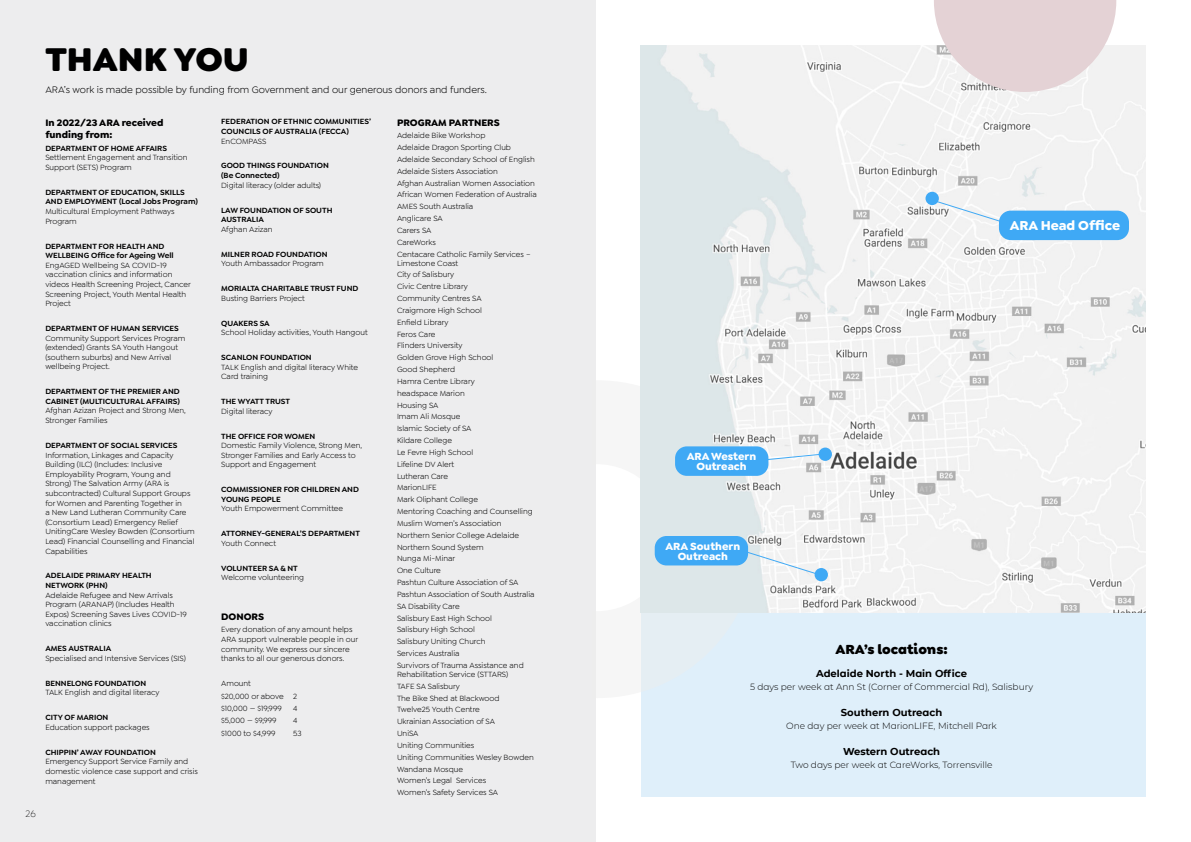
<style>
.page{position:relative;width:1191px;height:842px;background:#fff}
.page>*{position:absolute;margin:0;border:0;box-sizing:border-box;transform-origin:0 0}
.t1{font:900 35px "Goldplay";color:#000}
.t2{font:900 14px "Goldplay Alt";color:#000}
.t3{font:700 13.8px "Goldplay";letter-spacing:-.005em;color:#fff}
.t4{font:700 11px/9.4px "Goldplay";color:#fff;text-align:center}
.t5{font:10px "Goldplay";color:#000}
.t6{font:700 10px "CMG Sans";color:#000}
.t7{font:700 10px/12px "Goldplay";color:#000}
.t8{font:300 10px "Goldplay Alt";color:#000}
.t9{font:300 9px "CMG Sans";color:#000}
.t10{font:8px/11.8px "Goldplay";color:#000}
.t11{font:600 8px/9.6px "Goldplay";color:#000}
</style>
<div class="page">
<div style="left:0;top:0;width:595px;height:842px;background:#ededee"></div>
<div style="left:641px;top:612px;width:504px;height:185px;background:#dfeffa"></div>
<svg style="left:595px;top:380px;width:161px;height:318px"></svg>
<img style="left:641px;top:46px;width:504px;height:566px">
<div style="left:814px;top:568px;width:14px;height:13px;background:#3fa9f5;border-radius:50%"></div>
<div style="left:818px;top:448px;width:14px;height:13px;background:#3fa9f5;border-radius:50%"></div>
<div style="left:925px;top:192px;width:14px;height:13px;background:#3fa9f5;border-radius:50%"></div>
<div style="left:999px;top:211px;width:130px;height:29px;background:#3fa9f5;border-radius:12px"></div>
<svg style="left:933px;top:200px;width:71px;height:23px"></svg>
<svg style="left:768px;top:454px;width:53px;height:7px"></svg>
<div style="left:675px;top:446px;width:93px;height:30px;background:#3fa9f5;border-radius:12px"></div>
<div style="left:654px;top:536px;width:94px;height:29px;background:#3fa9f5;border-radius:12px"></div>
<svg style="left:745px;top:551px;width:72px;height:23px"></svg>
<svg style="left:934px;top:0;width:182px;height:92px"></svg>
<p class="t8" style="left:26px;top:808px;width:12px">26</p>
<h1 class="t1" style="left:45px;top:36px;width:205px">THANK YOU</h1>
<p class="t5" style="left:45px;top:84px;width:443px">ARA’s work is made possible by funding from Government and our generous donors and funders.</p>
<p class="t7" style="left:45px;top:117px;width:120px">In 2022/23 ARA received funding from:</p>
<p class="t11" style="left:45px;top:143px;width:123px">DEPARTMENT OF HOME AFFAIRS</p>
<p class="t10" style="left:45px;top:153px;width:144px;line-height:9.6px">Settlement Engagement and Transition<br>Support (SETS) Program</p>
<p class="t11" style="left:45px;top:187px;width:154px">DEPARTMENT OF EDUCATION, SKILLS<br>AND EMPLOYMENT (Local Jobs Program)</p>
<p class="t10" style="left:45px;top:207px;width:131px;line-height:9.6px">Multicultural Employment Pathways<br>Program</p>
<p class="t11" style="left:45px;top:241px;width:130px">DEPARTMENT FOR HEALTH AND<br>WELLBEING Office for Ageing Well</p>
<p class="t10" style="left:45px;top:260px;width:147px;line-height:9.6px">EngAGED Wellbeing SA COVID-19 vaccination clinics and information videos Health Screening Project, Cancer<br>Screening Project, Youth Mental Health<br>Project</p>
<p class="t11" style="left:45px;top:323px;width:135px">DEPARTMENT OF HUMAN SERVICES</p>
<p class="t10" style="left:45px;top:333px;width:142px;line-height:9.6px">Community Support Services Program (extended) Grants SA Youth Hangout (southern suburbs) and New Arrival wellbeing Project.</p>
<p class="t11" style="left:45px;top:387px;width:136px">DEPARTMENT OF THE PREMIER AND<br>CABINET (MULTICULTURAL AFFAIRS)</p>
<p class="t10" style="left:45px;top:406px;width:142px;line-height:9.6px">Afghan Azizan Project and Strong Men,<br>Stronger Families</p>
<p class="t11" style="left:45px;top:440px;width:133px">DEPARTMENT OF SOCIAL SERVICES</p>
<p class="t10" style="left:45px;top:450px;width:151px;line-height:9.6px">Information, Linkages and Capacity Building (ILC) (Includes: Inclusive Employability Program, Young and Strong) The Salvation Army (ARA is subcontracted) Cultural Support Groups for Women and Parenting Together in<br>a New Land Lutheran Community Care (Consortium Lead) Emergency Relief UnitingCare Wesley Bowden (Consortium Lead) Financial Counselling and Financial Capabilities</p>
<p class="t11" style="left:45px;top:571px;width:108px">ADELAIDE PRIMARY HEALTH<br>NETWORK (PHN)</p>
<p class="t10" style="left:45px;top:590px;width:143px;line-height:9.6px">Adelaide Refugee and New Arrivals<br>Program (ARANAP) (Includes Health<br>Expos) Screening Saves Lives COVID-19 vaccination clinics</p>
<p class="t11" style="left:45px;top:644px;width:67px">AMES AUSTRALIA</p>
<p class="t10" style="left:45px;top:652px;width:142px">Specialised and Intensive Services (SIS)</p>
<p class="t11" style="left:45px;top:678px;width:102px">BENNELONG FOUNDATION</p>
<p class="t10" style="left:45px;top:687px;width:116px">TALK English and digital literacy</p>
<p class="t11" style="left:45px;top:713px;width:65px">CITY OF MARION</p>
<p class="t10" style="left:45px;top:721px;width:106px">Education support packages</p>
<p class="t11" style="left:45px;top:747px;width:112px">CHIPPIN’ AWAY FOUNDATION</p>
<p class="t10" style="left:45px;top:757px;width:154px;line-height:9.6px">Emergency Support Service Family and domestic violence case support and crisis management</p>
<p class="t11" style="left:221px;top:117px;width:151px">FEDERATION OF ETHNIC COMMUNITIES’<br>COUNCILS OF AUSTRALIA (FECCA)</p>
<p class="t10" style="left:221px;top:135px;width:47px">EnCOMPASS</p>
<p class="t11" style="left:221px;top:161px;width:109px">GOOD THINGS FOUNDATION (Be Connected)</p>
<p class="t10" style="left:221px;top:179px;width:101px">Digital literacy (older adults)</p>
<p class="t11" style="left:221px;top:205px;width:113px">LAW FOUNDATION OF SOUTH<br>AUSTRALIA</p>
<p class="t10" style="left:221px;top:223px;width:53px">Afghan Azizan</p>
<p class="t11" style="left:221px;top:249px;width:108px">MILNER ROAD FOUNDATION</p>
<p class="t10" style="left:221px;top:258px;width:104px">Youth Ambassador Program</p>
<p class="t11" style="left:221px;top:283px;width:139px">MORIALTA CHARITABLE TRUST FUND</p>
<p class="t10" style="left:221px;top:292px;width:85px">Busting Barriers Project</p>
<p class="t11" style="left:221px;top:318px;width:50px">QUAKERS SA</p>
<p class="t10" style="left:221px;top:327px;width:148px">School Holiday activities, Youth Hangout</p>
<p class="t11" style="left:221px;top:352px;width:92px">SCANLON FOUNDATION</p>
<p class="t10" style="left:221px;top:362px;width:138px;line-height:9.6px">TALK English and digital literacy White<br>Card training</p>
<p class="t11" style="left:221px;top:397px;width:70px">THE WYATT TRUST</p>
<p class="t10" style="left:221px;top:405px;width:53px">Digital literacy</p>
<p class="t11" style="left:221px;top:431px;width:96px">THE OFFICE FOR WOMEN</p>
<p class="t10" style="left:221px;top:441px;width:142px;line-height:9.6px">Domestic Family Violence, Strong Men,<br>Stronger Families and Early Access to<br>Support and Engagement</p>
<p class="t11" style="left:221px;top:485px;width:139px">COMMISSIONER FOR CHILDREN AND<br>YOUNG PEOPLE</p>
<p class="t10" style="left:221px;top:503px;width:123px">Youth Empowerment Committee</p>
<p class="t11" style="left:221px;top:529px;width:140px">ATTORNEY-GENERAL’S DEPARTMENT</p>
<p class="t10" style="left:221px;top:537px;width:56px">Youth Connect</p>
<p class="t11" style="left:221px;top:563px;width:78px">VOLUNTEER SA &amp; NT</p>
<p class="t10" style="left:221px;top:572px;width:84px">Welcome volunteering</p>
<p class="t7" style="left:221px;top:610px;width:44px">DONORS</p>
<p class="t10" style="left:221px;top:625px;width:138px;line-height:9.6px">Every donation of any amount helps ARA support vulnerable people in our community. We express our sincere thanks to all our generous donors.</p>
<p class="t10" style="left:221px;top:677px;width:78px;line-height:12.4px">Amount<br>$20,000 or above 2 $10,000 — $19,999</p>
<p class="t10" style="left:293px;top:702px;width:6px">4</p>
<p class="t10" style="left:221px;top:715px;width:57px">$5,000 — $9,999</p>
<p class="t10" style="left:293px;top:715px;width:6px">4</p>
<p class="t10" style="left:221px;top:727px;width:56px">$1000 to $4,999</p>
<p class="t10" style="left:293px;top:727px;width:10px">53</p>
<p class="t7" style="left:397px;top:117px;width:104px">PROGRAM PARTNERS</p>
<p class="t10" style="left:397px;top:130px;width:141px">Adelaide Bike Workshop<br>Adelaide Dragon Sporting Club<br>Adelaide Secondary School of English<br>Adelaide Sisters Association<br>Afghan Australian Women Association<br>African Women Federation of Australia<br>AMES South Australia<br>Anglicare SA<br>Carers SA<br>CareWorks<br>Centacare Catholic Family Services –</p>
<p class="t10" style="left:397px;top:257px;width:139px">Limestone Coast<br>City of Salisbury<br>Civic Centre Library<br>Community Centres SA<br>Craigmore High School<br>Enfield Library<br>Feros Care<br>Flinders University<br>Golden Grove High School<br>Good Shepherd<br>Hamra Centre Library<br>headspace Marion<br>Housing SA<br>Imam Ali Mosque<br>Islamic Society of SA<br>Kildare College<br>Le Fevre High School<br>Lifeline DV Alert<br>Lutheran Care<br>MarionLIFE<br>Mark Oliphant College<br>Mentoring Coaching and Counselling<br>Muslim Women’s Association<br>Northern Senior College Adelaide<br>Northern Sound System<br>Nunga Mi-Minar<br>One Culture<br>Pashtun Culture Association of SA<br>Pashtun Association of South Australia<br>SA Disability Care<br>Salisbury East High School<br>Salisbury High School<br>Salisbury Uniting Church<br>Services Australia<br>Survivors of Trauma Assistance and</p>
<p class="t10" style="left:397px;top:668px;width:138px">Rehabilitation Service (STTARS)<br>TAFE SA Salisbury<br>The Bike Shed at Blackwood<br>Twelve25 Youth Centre<br>Ukrainian Association of SA<br>UniSA<br>Uniting Communities<br>Uniting Communities Wesley Bowden<br>Wandana Mosque<br>Women’s Legal Services<br>Women’s Safety Services SA</p>
<h3 class="t4" style="left:687px;top:452px;width:71px">ARA Western<br>Outreach</h3>
<h3 class="t4" style="left:665px;top:542px;width:76px">ARA Southern<br>Outreach</h3>
<h3 class="t3" style="left:1009px;top:216px;width:112px">ARA Head Office</h3>
<h2 class="t2" style="left:835px;top:640px;width:114px">ARA’s locations:</h2>
<p class="t6" style="left:816px;top:666px;width:153px">Adelaide North - Main Office</p>
<p class="t9" style="left:750px;top:680px;width:284px">5 days per week at Ann St (Corner of Commercial Rd), Salisbury</p>
<p class="t6" style="left:841px;top:705px;width:103px">Southern Outreach</p>
<p class="t9" style="left:786px;top:719px;width:212px">One day per week at MarionLIFE, Mitchell Park</p>
<p class="t6" style="left:843px;top:744px;width:99px">Western Outreach</p>
<p class="t9" style="left:790px;top:758px;width:203px">Two days per week at CareWorks, Torrensville</p>
</div>
